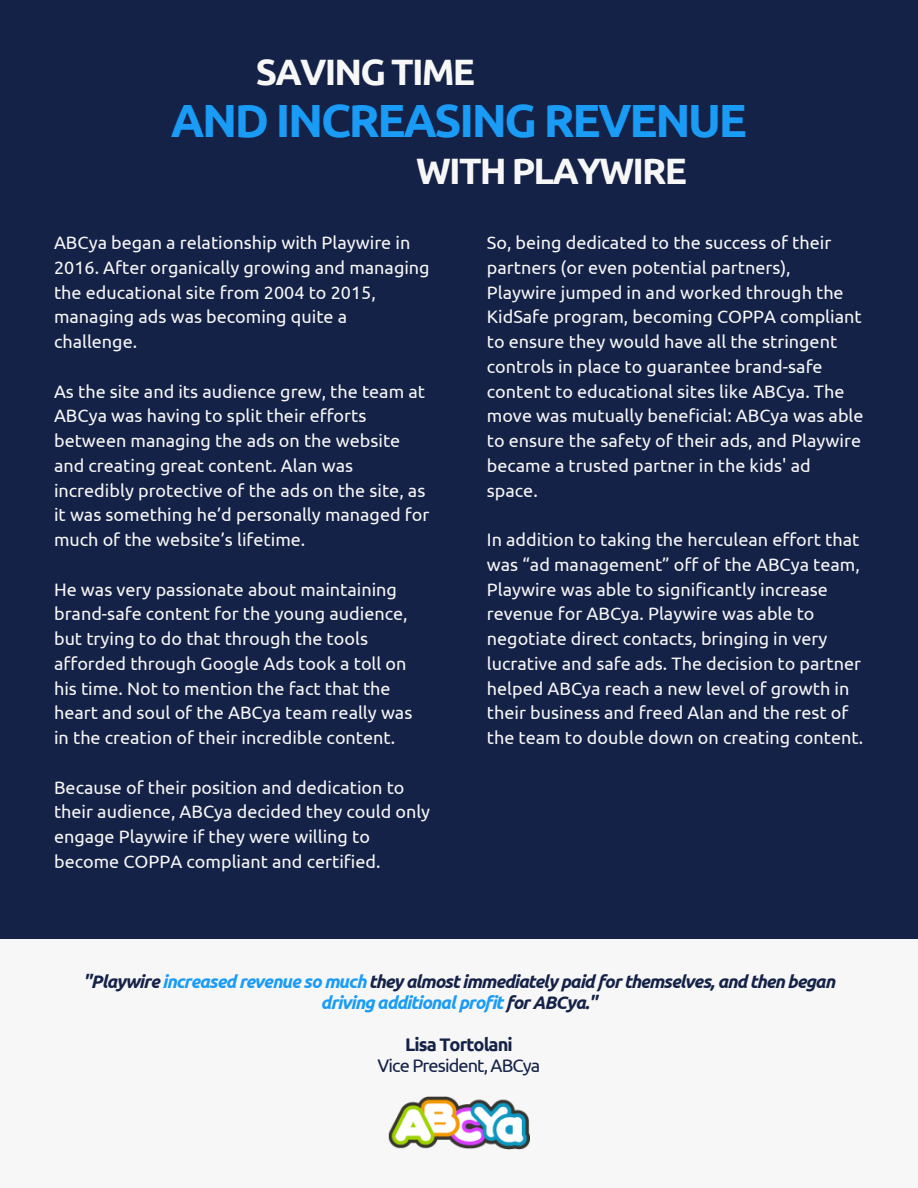
<style>
.page{position:relative;width:918px;height:1188px;background:#f7f7f7}
.page>*{position:absolute;margin:0;border:0;box-sizing:border-box;transform-origin:0 0}
.t1{font:700 46.5px "Ubuntu";letter-spacing:-.05em;color:#199bf6}
.t2{font:700 36.75px "Ubuntu";letter-spacing:-.05em;color:#f7f7f7}
.t3{font:italic 700 18.15px/20.9px "Ubuntu";letter-spacing:-.05em;color:#152247;text-align:center}
.t4{font:18.15px "Ubuntu";letter-spacing:-.05em;color:#152247}
.t5{font:700 18.15px "Ubuntu";letter-spacing:-.05em;color:#152247}
.t6{font:18px/24.8px "Ubuntu";color:#f7f7f7}
.s1{color:#199bf6}
</style>
<div class="page">
<div style="left:0;top:0;width:918px;height:938px;background:#152247"></div>
<img style="left:388px;top:1096px;width:142px;height:53px">
<h2 class="t2" style="left:256px;top:51px;width:221px">SAVING TIME</h2>
<h1 class="t1" style="left:171px;top:93px;width:578px">AND INCREASING REVENUE</h1>
<h2 class="t2" style="left:416px;top:149px;width:272px">WITH PLAYWIRE</h2>
<p class="t6" style="left:54px;top:230px;width:377px">ABCya began a relationship with Playwire in 2016. After organically growing and managing the educational site from 2004 to 2015, managing ads was becoming quite a challenge.</p>
<p class="t6" style="left:54px;top:379px;width:377px">As the site and its audience grew, the team at ABCya was having to split their efforts between managing the ads on the website and creating great content. Alan was incredibly protective of the ads on the site, as it was something he’d personally managed for much of the website’s lifetime.</p>
<p class="t6" style="left:54px;top:577px;width:360px">He was very passionate about maintaining brand-safe content for the young audience, but trying to do that through the tools afforded through Google Ads took a toll on his time. Not to mention the fact that the heart and soul of the ABCya team really was in the creation of their incredible content.</p>
<p class="t6" style="left:54px;top:775px;width:378px">Because of their position and dedication to their audience, ABCya decided they could only engage Playwire if they were willing to become COPPA compliant and certified.</p>
<p class="t6" style="left:487px;top:230px;width:378px">So, being dedicated to the success of their partners (or even potential partners), Playwire jumped in and worked through the KidSafe program, becoming COPPA compliant to ensure they would have all the stringent controls in place to guarantee brand-safe content to educational sites like ABCya. The move was mutually beneficial: ABCya was able to ensure the safety of their ads, and Playwire became a trusted partner in the kids' ad space.</p>
<p class="t6" style="left:487px;top:527px;width:378px">In addition to taking the herculean effort that was “ad management” off of the ABCya team, Playwire was able to significantly increase revenue for ABCya. Playwire was able to negotiate direct contacts, bringing in very lucrative and safe ads. The decision to partner helped ABCya reach a new level of growth in their business and freed Alan and the rest of the team to double down on creating content.</p>
<p class="t3" style="left:83px;top:971px;width:754px">"Playwire <span class="s1">increased revenue so much</span> they almost immediately paidfor themselves, and then began <span class="s1">driving additional profit</span> for ABCya."</p>
<p class="t5" style="left:405px;top:1034px;width:109px">Lisa Tortolani</p>
<p class="t4" style="left:378px;top:1055px;width:164px">Vice President, ABCya</p>
</div>
